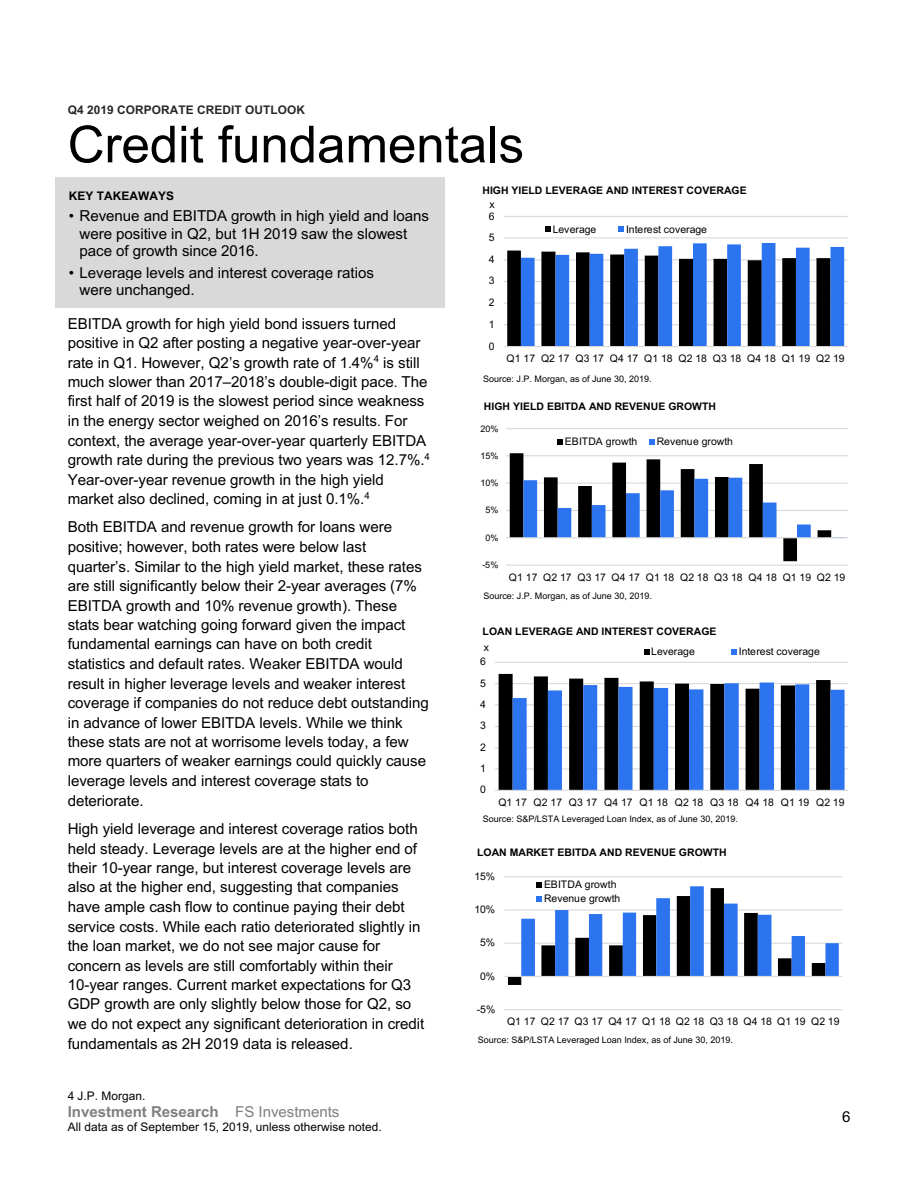
<style>
.page{position:relative;width:918px;height:1188px;background:#fff}
.page>*{position:absolute;margin:0;border:0;box-sizing:border-box;transform-origin:0 0}
.t1{font:51.15px "Arial";color:#000}
.t2{font:15.15px/19.5px "Arial";letter-spacing:-.005em;color:#000}
.t3{font:700 15.15px "Arial";letter-spacing:-.005em;color:#808080}
.t4{font:11.85px "Arial";letter-spacing:.005em;color:#000}
.t5{font:700 11.85px "Arial";letter-spacing:.01em;color:#272727}
.t6{font:700 11.85px "Arial";letter-spacing:.005em;color:#000}
.t7{font:10.5px/14.1px "Arial";color:#010000}
.t8{font:700 10.5px "Arial";letter-spacing:.005em;color:#010000}
.t9{font:9px "Arial";color:#010000}
.s1{font-size:13.65px}
.s2{font-weight:400}
</style>
<div class="page">
<div style="left:59px;top:182px;width:382px;height:25px;background:#d9d9d9"></div>
<svg style="left:55px;top:177px;width:4px;height:5px"></svg>
<div style="left:59px;top:177px;width:382px;height:5px;background:#d9d9d9"></div>
<svg style="left:441px;top:177px;width:4px;height:5px"></svg>
<hr style="left:55px;top:182px;width:4px;height:25px;background:#d9d9d9">
<hr style="left:441px;top:182px;width:4px;height:25px;background:#d9d9d9">
<div style="left:59px;top:207px;width:382px;height:18px;background:#d9d9d9"></div>
<hr style="left:55px;top:207px;width:4px;height:18px;background:#d9d9d9">
<hr style="left:441px;top:207px;width:4px;height:18px;background:#d9d9d9">
<div style="left:59px;top:225px;width:382px;height:17px;background:#d9d9d9"></div>
<hr style="left:55px;top:225px;width:4px;height:17px;background:#d9d9d9">
<hr style="left:441px;top:225px;width:4px;height:17px;background:#d9d9d9">
<div style="left:59px;top:242px;width:382px;height:22px;background:#d9d9d9"></div>
<hr style="left:55px;top:242px;width:4px;height:22px;background:#d9d9d9">
<hr style="left:441px;top:242px;width:4px;height:22px;background:#d9d9d9">
<div style="left:59px;top:264px;width:382px;height:17px;background:#d9d9d9"></div>
<hr style="left:55px;top:264px;width:4px;height:17px;background:#d9d9d9">
<hr style="left:441px;top:264px;width:4px;height:17px;background:#d9d9d9">
<div style="left:59px;top:281px;width:382px;height:23px;background:#d9d9d9"></div>
<svg style="left:55px;top:304px;width:4px;height:4px"></svg>
<hr style="left:59px;top:304px;width:382px;height:4px;background:#d9d9d9">
<svg style="left:441px;top:304px;width:4px;height:4px"></svg>
<hr style="left:55px;top:281px;width:4px;height:23px;background:#d9d9d9">
<hr style="left:441px;top:281px;width:4px;height:23px;background:#d9d9d9">
<hr style="left:506px;top:565px;width:342px;height:1px;background:#d9d9d9">
<hr style="left:506px;top:510px;width:342px;height:1px;background:#d9d9d9">
<hr style="left:506px;top:483px;width:342px;height:1px;background:#d9d9d9">
<hr style="left:506px;top:455px;width:342px;height:1px;background:#d9d9d9">
<hr style="left:506px;top:428px;width:342px;height:1px;background:#d9d9d9">
<svg style="left:510px;top:453px;width:335px;height:108px"></svg>
<hr style="left:506px;top:537px;width:342px;height:1px;background:#d9d9d9">
<svg style="left:558px;top:440px;width:5px;height:5px"></svg>
<svg style="left:649px;top:440px;width:6px;height:5px"></svg>
<hr style="left:504px;top:324px;width:344px;height:1px;background:#d9d9d9">
<hr style="left:504px;top:303px;width:344px;height:1px;background:#d9d9d9">
<hr style="left:504px;top:281px;width:344px;height:1px;background:#d9d9d9">
<hr style="left:504px;top:259px;width:344px;height:1px;background:#d9d9d9">
<hr style="left:504px;top:237px;width:344px;height:2px;background:#d9d9d9">
<hr style="left:504px;top:216px;width:344px;height:1px;background:#d9d9d9">
<svg style="left:507px;top:243px;width:337px;height:103px"></svg>
<hr style="left:504px;top:346px;width:344px;height:1px;background:#d9d9d9">
<svg style="left:545px;top:227px;width:6px;height:5px"></svg>
<svg style="left:619px;top:227px;width:5px;height:5px"></svg>
<hr style="left:504px;top:1009px;width:338px;height:1px;background:#d9d9d9">
<hr style="left:504px;top:943px;width:338px;height:1px;background:#d9d9d9">
<hr style="left:504px;top:910px;width:338px;height:1px;background:#d9d9d9">
<hr style="left:504px;top:876px;width:338px;height:1px;background:#d9d9d9">
<hr style="left:504px;top:976px;width:338px;height:1px;background:#d9d9d9">
<svg style="left:508px;top:882px;width:331px;height:103px"></svg>
<hr style="left:495px;top:768px;width:353px;height:2px;background:#d9d9d9">
<hr style="left:495px;top:747px;width:353px;height:1px;background:#d9d9d9">
<hr style="left:495px;top:726px;width:353px;height:1px;background:#d9d9d9">
<hr style="left:495px;top:704px;width:353px;height:1px;background:#d9d9d9">
<hr style="left:495px;top:683px;width:353px;height:1px;background:#d9d9d9">
<hr style="left:495px;top:662px;width:353px;height:1px;background:#d9d9d9">
<svg style="left:499px;top:674px;width:346px;height:116px"></svg>
<hr style="left:495px;top:790px;width:353px;height:1px;background:#d9d9d9">
<svg style="left:644px;top:649px;width:5px;height:6px"></svg>
<svg style="left:731px;top:649px;width:6px;height:6px"></svg>
<p class="t5" style="left:68px;top:103px;width:239px">Q4 2019 CORPORATE CREDIT OUTLOOK</p>
<h1 class="t1" style="left:68px;top:116px;width:458px">Credit fundamentals</h1>
<p class="t6" style="left:69px;top:189px;width:107px">KEY TAKEAWAYS</p>
<p class="t2" style="left:80px;top:208px;width:351px;line-height:17.2px;text-indent:-11px">• Revenue and EBITDA growth in high yield and loans were positive in Q2, but 1H 2019 saw the slowest pace of growth since 2016.</p>
<p class="t2" style="left:80px;top:264px;width:296px;line-height:17.2px;text-indent:-11px">• Leverage levels and interest coverage ratios were unchanged.</p>
<p class="t2" style="left:68px;top:314px;width:364px">EBITDA growth for high yield bond issuers turned positive in Q2 after posting a negative year-over-year rate in Q1<span class="s1">.</span> However, Q2’s growth rate of 1<span class="s1">.</span>4%<sup>4</sup> is still much slower than 2017–2018’s double-digit pace<span class="s1">.</span> The first half of 2019 is the slowest period since weakness in the energy sector weighed on 2016’s results<span class="s1">.</span> For context, the average year-over-year quarterly EBITDA growth rate during the previous two years was 12.7%.<sup>4<br></sup>Year-over-year revenue growth in the high yield market also declined, coming in at just 0.1%.<sup>4</sup></p>
<p class="t2" style="left:68px;top:517px;width:363px">Both EBITDA and revenue growth for loans were positive; however, both rates were below last quarter’s. Similar to the high yield market, these rates are still significantly below their 2-year averages (7% EBITDA growth and 10% revenue growth). These stats bear watching going forward given the impact fundamental earnings can have on both credit statistics and default rates. Weaker EBITDA would result in higher leverage levels and weaker interest coverage if companies do not reduce debt outstanding in advance of lower EBITDA levels. While we think these stats are not at worrisome levels today, a few more quarters of weaker earnings could quickly cause leverage levels and interest coverage stats to deteriorate.</p>
<p class="t2" style="left:68px;top:819px;width:358px">High yield leverage and interest coverage ratios both held steady. Leverage levels are at the higher end of their 10-year range, but interest coverage levels are also at the higher end, suggesting that companies have ample cash flow to continue paying their debt service costs. While each ratio deteriorated slightly in the loan market, we do not see major cause for concern as levels are still comfortably within their 10-year ranges. Current market expectations for Q3<br>GDP growth are only slightly below those for Q2, so we do not expect any significant deterioration in credit fundamentals as 2H 2019 data is released.</p>
<p class="t8" style="left:482px;top:184px;width:266px">HIGH YIELD LEVERAGE AND INTEREST COVERAGE</p>
<p class="t7" style="left:553px;top:222px;width:45px">Leverage</p>
<p class="t7" style="left:626px;top:222px;width:83px">Interest coverage</p>
<p class="t7" style="left:490px;top:197px;width:7px">x</p>
<p class="t7" style="left:489px;top:209px;width:7px">6</p>
<p class="t7" style="left:489px;top:231px;width:7px">5</p>
<p class="t7" style="left:489px;top:252px;width:7px">4</p>
<p class="t7" style="left:489px;top:274px;width:7px">3</p>
<p class="t7" style="left:489px;top:296px;width:7px">2</p>
<p class="t7" style="left:489px;top:317px;width:7px">1</p>
<p class="t7" style="left:489px;top:339px;width:7px">0</p>
<p class="t7" style="left:507px;top:351px;width:339px">Q1 17 Q2 17 Q3 17 Q4 17 Q1 18 Q2 18 Q3 18 Q4 18 Q1 19 Q2 19</p>
<p class="t9" style="left:483px;top:374px;width:170px">Source: J.P. Morgan, as of June 30, 2019.</p>
<p class="t8" style="left:484px;top:401px;width:234px">HIGH YIELD EBITDA AND REVENUE GROWTH</p>
<p class="t7" style="left:565px;top:435px;width:74px">EBITDA growth</p>
<p class="t7" style="left:657px;top:435px;width:78px">Revenue growth</p>
<p class="t9" style="left:480px;top:423px;width:20px">20%</p>
<p class="t9" style="left:480px;top:450px;width:20px">15%</p>
<p class="t9" style="left:480px;top:478px;width:20px">10%</p>
<p class="t9" style="left:485px;top:505px;width:15px">5%</p>
<p class="t9" style="left:485px;top:533px;width:15px">0%</p>
<p class="t9" style="left:482px;top:560px;width:17px">-5%</p>
<p class="t7" style="left:509px;top:570px;width:338px">Q1 17 Q2 17 Q3 17 Q4 17 Q1 18 Q2 18 Q3 18 Q4 18 Q1 19 Q2 19</p>
<p class="t9" style="left:483px;top:591px;width:170px">Source: J.P. Morgan, as of June 30, 2019.</p>
<p class="t8" style="left:483px;top:626px;width:235px">LOAN LEVERAGE AND INTEREST COVERAGE</p>
<p class="t7" style="left:651px;top:644px;width:45px">Leverage</p>
<p class="t7" style="left:739px;top:644px;width:83px">Interest coverage</p>
<p class="t7" style="left:484px;top:641px;width:7px">x</p>
<p class="t7" style="left:480px;top:655px;width:7px">6</p>
<p class="t7" style="left:480px;top:676px;width:7px">5</p>
<p class="t7" style="left:480px;top:697px;width:7px">4</p>
<p class="t7" style="left:480px;top:719px;width:7px">3</p>
<p class="t7" style="left:480px;top:740px;width:7px">2</p>
<p class="t7" style="left:480px;top:761px;width:7px">1</p>
<p class="t7" style="left:480px;top:783px;width:7px">0</p>
<p class="t7" style="left:498px;top:795px;width:348px">Q1 17 Q2 17 Q3 17 Q4 17 Q1 18 Q2 18 Q3 18 Q4 18 Q1 19 Q2 19</p>
<p class="t9" style="left:483px;top:814px;width:257px">Source: S&amp;P/LSTA Leveraged Loan Index, as of June 30, 2019.</p>
<p class="t8" style="left:477px;top:847px;width:251px">LOAN MARKET EBITDA AND REVENUE GROWTH</p>
<p class="t7" style="left:544px;top:877px;width:78px">EBITDA growth<br>Revenue growth</p>
<p class="t7" style="left:474px;top:869px;width:22px">15%</p>
<p class="t7" style="left:474px;top:902px;width:22px">10%</p>
<p class="t7" style="left:480px;top:935px;width:17px">5%</p>
<p class="t7" style="left:480px;top:969px;width:17px">0%</p>
<p class="t7" style="left:477px;top:1002px;width:20px">-5%</p>
<p class="t7" style="left:507px;top:1015px;width:334px">Q1 17 Q2 17 Q3 17 Q4 17 Q1 18 Q2 18 Q3 18 Q4 18 Q1 19 Q2 19</p>
<p class="t9" style="left:478px;top:1035px;width:257px">Source: S&amp;P/LSTA Leveraged Loan Index, as of June 30, 2019.</p>
<p class="t4" style="left:68px;top:1089px;width:79px">4 J.P. Morgan.</p>
<p class="t3" style="left:68px;top:1103px;width:273px">Investment Research <span class="s2">FS Investments</span></p>
<p class="t4" style="left:68px;top:1121px;width:316px">All data as of September 15, 2019, unless otherwise noted.</p>
<p class="t2" style="left:842px;top:1107px;width:10px">6</p>
</div>
